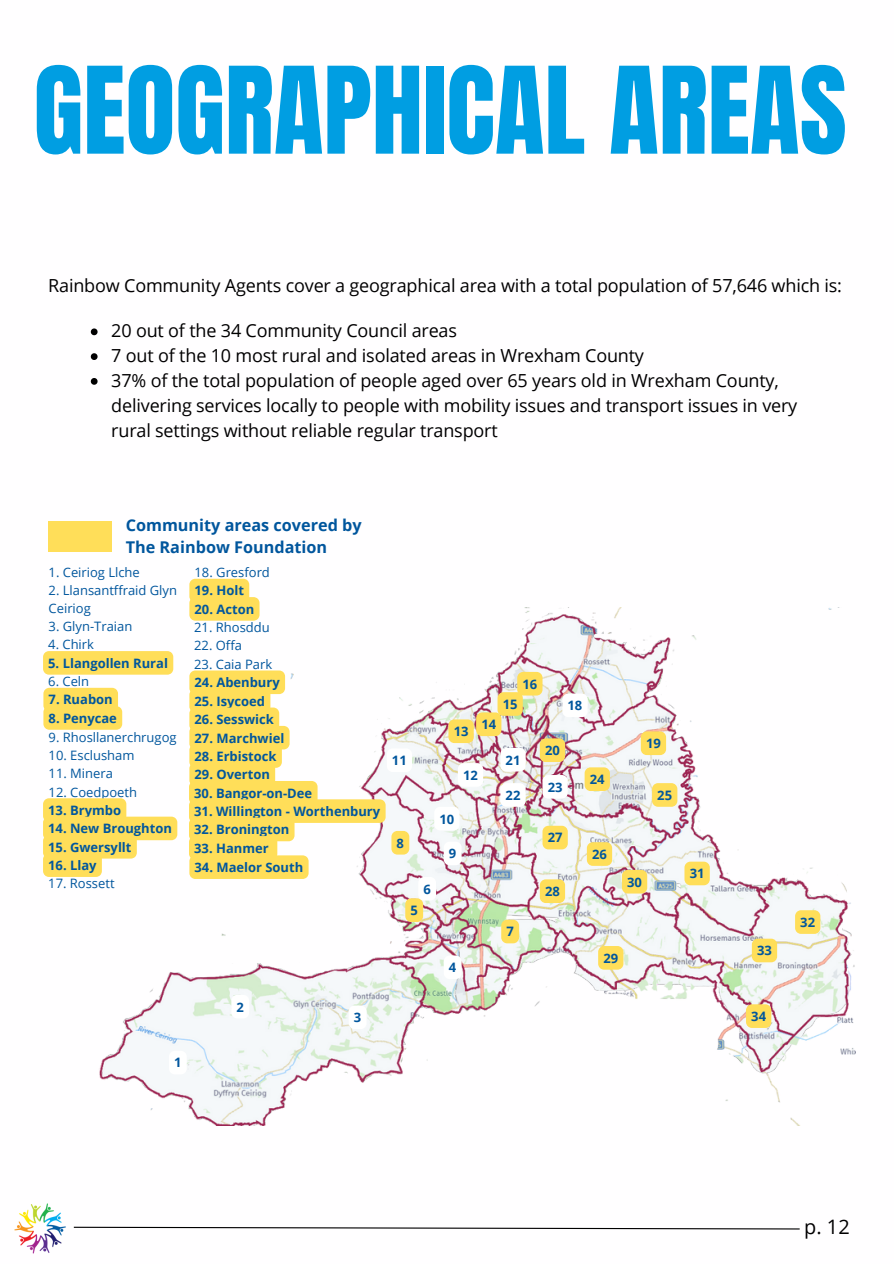
<style>
.page{position:relative;width:894px;height:1264px;background:#fff}
.page>*{position:absolute;margin:0;border:0;box-sizing:border-box;transform-origin:0 0}
.t1{font:102.3px "Anton";color:#009ee2}
.t2{font:19.95px "Open Sans";color:#000}
.t3{font:18px/24.8px "Open Sans";letter-spacing:-.01em;color:#000}
.t4{font:700 16.2px/21.9px "Open Sans";color:#00569d}
.t5{font:700 13.05px "Open Sans";color:#00569d}
.t6{font:700 12.9px "Open Sans";color:#00569d}
.t7{font:12.9px/17.2px "Open Sans";color:#00569d}
</style>
<div class="page">
<svg style="left:91px;top:328px;width:6px;height:7px"></svg>
<svg style="left:91px;top:353px;width:6px;height:7px"></svg>
<svg style="left:91px;top:378px;width:6px;height:7px"></svg>
<div style="left:48px;top:521px;width:63px;height:30px;background:#ffde59"></div>
<img style="left:90px;top:607px;width:765px;height:518px">
<div style="left:443px;top:955px;width:18px;height:24px;background:#fff;border-radius:6px"></div>
<div style="left:405px;top:898px;width:18px;height:24px;background:#ffde59;border-radius:6px"></div>
<div style="left:418px;top:877px;width:18px;height:23px;background:#fff;border-radius:6px"></div>
<div style="left:501px;top:919px;width:18px;height:24px;background:#ffde59;border-radius:6px"></div>
<div style="left:443px;top:841px;width:18px;height:24px;background:#fff;border-radius:6px"></div>
<div style="left:434px;top:806px;width:25px;height:24px;background:#fff;border-radius:6px"></div>
<div style="left:457px;top:763px;width:26px;height:23px;background:#fff;border-radius:6px"></div>
<div style="left:448px;top:719px;width:25px;height:24px;background:#ffde59;border-radius:6px"></div>
<div style="left:476px;top:712px;width:25px;height:24px;background:#ffde59;border-radius:6px"></div>
<div style="left:497px;top:692px;width:25px;height:23px;background:#ffde59;border-radius:6px"></div>
<div style="left:517px;top:672px;width:25px;height:23px;background:#ffde59;border-radius:6px"></div>
<div style="left:562px;top:693px;width:25px;height:24px;background:#fff;border-radius:6px"></div>
<div style="left:640px;top:731px;width:26px;height:24px;background:#ffde59;border-radius:6px"></div>
<div style="left:539px;top:738px;width:26px;height:24px;background:#ffde59;border-radius:6px"></div>
<div style="left:500px;top:748px;width:25px;height:23px;background:#fff;border-radius:6px"></div>
<div style="left:500px;top:783px;width:25px;height:23px;background:#fff;border-radius:6px"></div>
<div style="left:542px;top:775px;width:25px;height:23px;background:#fff;border-radius:6px"></div>
<div style="left:584px;top:767px;width:25px;height:24px;background:#ffde59;border-radius:6px"></div>
<div style="left:652px;top:783px;width:25px;height:23px;background:#ffde59;border-radius:6px"></div>
<div style="left:586px;top:842px;width:26px;height:23px;background:#ffde59;border-radius:6px"></div>
<div style="left:542px;top:825px;width:25px;height:24px;background:#ffde59;border-radius:6px"></div>
<div style="left:539px;top:879px;width:26px;height:24px;background:#ffde59;border-radius:6px"></div>
<div style="left:598px;top:946px;width:25px;height:23px;background:#ffde59;border-radius:6px"></div>
<div style="left:621px;top:869px;width:26px;height:24px;background:#ffde59;border-radius:6px"></div>
<div style="left:684px;top:861px;width:25px;height:24px;background:#ffde59;border-radius:6px"></div>
<div style="left:794px;top:910px;width:26px;height:23px;background:#ffde59;border-radius:6px"></div>
<div style="left:751px;top:938px;width:25px;height:24px;background:#ffde59;border-radius:6px"></div>
<div style="left:745px;top:1004px;width:26px;height:23px;background:#ffde59;border-radius:6px"></div>
<div style="left:169px;top:1050px;width:18px;height:24px;background:#fff;border-radius:6px"></div>
<div style="left:231px;top:994px;width:18px;height:24px;background:#fff;border-radius:6px"></div>
<div style="left:348px;top:1005px;width:18px;height:24px;background:#fff;border-radius:6px"></div>
<div style="left:391px;top:831px;width:18px;height:23px;background:#ffde59;border-radius:6px"></div>
<div style="left:386px;top:748px;width:26px;height:24px;background:#fff;border-radius:6px"></div>
<div style="left:43px;top:651px;width:130px;height:23px;background:#ffde59"></div>
<svg style="left:43px;top:687px;width:79px;height:42px;background:#ffdf62"></svg>
<svg style="left:43px;top:798px;width:134px;height:79px"></svg>
<svg style="left:189px;top:578px;width:70px;height:42px;background:#ffe168"></svg>
<svg style="left:189px;top:670px;width:128px;height:133px"></svg>
<div style="left:189px;top:799px;width:196px;height:24px;background:#ffde59;border-radius:6px"></div>
<svg style="left:189px;top:818px;width:119px;height:61px"></svg>
<svg style="left:74px;top:1226px;width:726px;height:3px"></svg>
<img style="left:14px;top:1203px;width:60px;height:51px">
<h1 class="t1" style="left:34px;top:37px;width:814px">GEOGRAPHICAL AREAS</h1>
<p class="t3" style="left:48px;top:272px;width:795px">Rainbow Community Agents cover a geographical area with a total population of 57,646 which is:</p>
<p class="t3" style="left:111px;top:318px;width:687px">20 out of the 34 Community Council areas<br>7 out of the 10 most rural and isolated areas in Wrexham County<br>37% of the total population of people aged over 65 years old in Wrexham County, delivering services locally to people with mobility issues and transport issues in very rural settings without reliable regular transport</p>
<p class="t4" style="left:126px;top:514px;width:237px">Community areas covered by<br>The Rainbow Foundation</p>
<p class="t7" style="left:49px;top:563px;width:93px">1. Ceiriog Llche</p>
<p class="t7" style="left:49px;top:581px;width:130px">2. Llansantffraid Glyn<br>Ceiriog</p>
<p class="t7" style="left:49px;top:617px;width:85px">3. Glyn-Traian</p>
<p class="t7" style="left:48px;top:635px;width:47px">4. Chirk</p>
<p class="t6" style="left:48px;top:654px;width:121px">5. Llangollen Rural</p>
<p class="t7" style="left:48px;top:672px;width:42px">6. Celn</p>
<p class="t6" style="left:49px;top:690px;width:66px">7. Ruabon</p>
<p class="t6" style="left:49px;top:709px;width:70px">8. Penycae</p>
<p class="t7" style="left:49px;top:728px;width:129px">9. Rhosllanerchrugog</p>
<p class="t7" style="left:49px;top:746px;width:87px">10. Esclusham</p>
<p class="t7" style="left:49px;top:764px;width:66px">11. Minera</p>
<p class="t7" style="left:49px;top:783px;width:90px">12. Coedpoeth</p>
<p class="t6" style="left:48px;top:801px;width:74px">13. Brymbo</p>
<p class="t6" style="left:48px;top:819px;width:125px">14. New Broughton</p>
<p class="t6" style="left:48px;top:837px;width:85px">15. Gwersyllt</p>
<p class="t6" style="left:48px;top:856px;width:50px">16. Llay</p>
<p class="t7" style="left:48px;top:874px;width:68px">17. Rossett</p>
<p class="t7" style="left:194px;top:563px;width:77px">18. Gresford</p>
<p class="t6" style="left:194px;top:581px;width:51px">19. Holt</p>
<p class="t6" style="left:194px;top:600px;width:61px">20. Acton</p>
<p class="t7" style="left:194px;top:618px;width:77px">21. Rhosddu</p>
<p class="t7" style="left:194px;top:636px;width:49px">22. Offa</p>
<p class="t7" style="left:194px;top:655px;width:79px">23. Caia Park</p>
<p class="t6" style="left:194px;top:673px;width:87px">24. Abenbury</p>
<p class="t6" style="left:194px;top:691px;width:72px">25. Isycoed</p>
<p class="t6" style="left:194px;top:710px;width:81px">26. Sesswick</p>
<p class="t6" style="left:194px;top:728px;width:91px">27. Marchwiel</p>
<p class="t6" style="left:194px;top:747px;width:83px">28. Erbistock</p>
<p class="t6" style="left:194px;top:765px;width:77px">29. Overton</p>
<p class="t6" style="left:194px;top:783px;width:119px">30. Bangor-on-Dee</p>
<p class="t6" style="left:194px;top:802px;width:187px">31. Willington - Worthenbury</p>
<p class="t6" style="left:194px;top:820px;width:96px">32. Bronington</p>
<p class="t6" style="left:194px;top:839px;width:76px">33. Hanmer</p>
<p class="t6" style="left:194px;top:858px;width:110px">34. Maelor South</p>
<p class="t5" style="left:236px;top:997px;width:9px">2</p>
<p class="t5" style="left:354px;top:1008px;width:9px">3</p>
<p class="t5" style="left:522px;top:674px;width:16px">16</p>
<p class="t5" style="left:502px;top:695px;width:16px">15</p>
<p class="t5" style="left:567px;top:696px;width:16px">18</p>
<p class="t5" style="left:453px;top:722px;width:16px">13</p>
<p class="t5" style="left:481px;top:715px;width:16px">14</p>
<p class="t5" style="left:392px;top:751px;width:16px">11</p>
<p class="t5" style="left:463px;top:766px;width:16px">12</p>
<p class="t5" style="left:505px;top:750px;width:16px">21</p>
<p class="t5" style="left:505px;top:786px;width:16px">22</p>
<p class="t5" style="left:545px;top:741px;width:16px">20</p>
<p class="t5" style="left:547px;top:777px;width:16px">23</p>
<p class="t5" style="left:589px;top:770px;width:16px">24</p>
<p class="t5" style="left:645px;top:734px;width:16px">19</p>
<p class="t5" style="left:657px;top:786px;width:16px">25</p>
<p class="t5" style="left:439px;top:809px;width:16px">10</p>
<p class="t5" style="left:396px;top:833px;width:9px">8</p>
<p class="t5" style="left:449px;top:844px;width:9px">9</p>
<p class="t5" style="left:547px;top:828px;width:16px">27</p>
<p class="t5" style="left:592px;top:845px;width:16px">26</p>
<p class="t5" style="left:423px;top:879px;width:9px">6</p>
<p class="t5" style="left:545px;top:882px;width:16px">28</p>
<p class="t5" style="left:627px;top:872px;width:16px">30</p>
<p class="t5" style="left:410px;top:901px;width:9px">5</p>
<p class="t5" style="left:506px;top:922px;width:9px">7</p>
<p class="t5" style="left:449px;top:958px;width:9px">4</p>
<p class="t5" style="left:603px;top:948px;width:16px">29</p>
<p class="t5" style="left:174px;top:1053px;width:9px">1</p>
<p class="t5" style="left:689px;top:864px;width:16px">31</p>
<p class="t5" style="left:756px;top:941px;width:16px">33</p>
<p class="t5" style="left:751px;top:1007px;width:16px">34</p>
<p class="t5" style="left:800px;top:913px;width:16px">32</p>
<p class="t2" style="left:804px;top:1212px;width:47px">p. 12</p>
</div>
